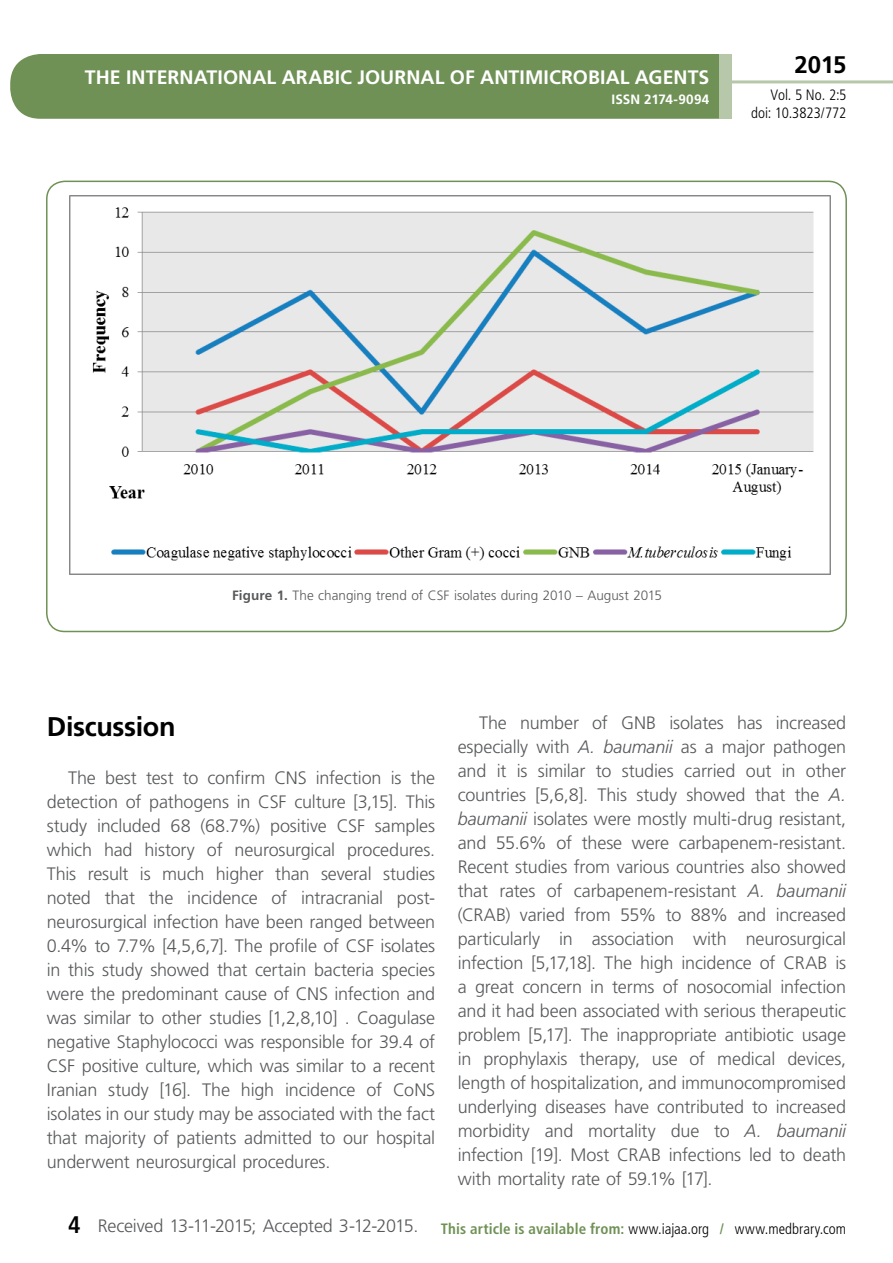
<style>
.page{position:relative;width:893px;height:1263px;background:#fff}
.page>*{position:absolute;margin:0;border:0;box-sizing:border-box;transform-origin:0 0}
.t1{font:700 27px "Frutiger LT Std";letter-spacing:-.015em;color:#000}
.t2{font:700 24px "Frutiger LT Std";color:#000}
.t3{font:700 condensed 24px "Frutiger LT Std";color:#000}
.t4{font:700 19.5px "Frutiger LT Std";color:#fff}
.t5{font:300 18px/24px "Frutiger LT Std";letter-spacing:-.01em;color:#58595b;text-align:justify}
.t6{font:300 condensed 15px/18px "Frutiger LT Std";color:#000;text-align:right}
.t7{font:300 13.5px "Frutiger LT Std";color:#58595b}
.t8{font:700 13.5px "Frutiger LT Std";letter-spacing:.015em;color:#fff}
.s1{font-weight:700}
.s2{font-style:italic}
.s3{font-weight:700;color:#6f9155}
</style>
<div class="page">
<div style="left:10px;top:54px;width:775px;height:65px;background:#6f9155;border-radius:30px"></div>
<div style="left:732px;top:0;width:161px;height:157px;background:#fff"></div>
<hr style="left:730px;top:80px;width:163px;height:3px;background:#b7c8aa">
<div style="left:719px;top:54px;width:13px;height:65px;background:#b7c8aa"></div>
<div style="left:46px;top:181px;width:801px;height:451px;border:2px solid #6f9155;border-radius:18px"></div>
<img style="left:70px;top:195px;width:761px;height:379px">
<p class="t4" style="left:85px;top:66px;width:626px">THE INTERNATIONAL ARABIC JOURNAL OF ANTI MICROBIAL AGENTS</p>
<p class="t8" style="left:612px;top:91px;width:13px">ISSN</p>
<p class="t8" style="left:644px;top:91px;width:67px">2174-9094</p>
<h2 class="t2" style="left:795px;top:50px;width:53px">2015</h2>
<p class="t6" style="left:751px;top:86px;width:97px">Vol. 5 No. 2:5 doi: 10.3823/772</p>
<p class="t7" style="left:232px;top:587px;width:431px"><span class="s1">FIGURE 1.</span> The changing trend of CSF isolates during 2010 – August 2015</p>
<h1 class="t1" style="left:47px;top:710px;width:130px">DISCUSSION</h1>
<p class="t5" style="left:47px;top:766px;width:390px;text-indent:21px">The best test to confirm CNS infection is the detection of pathogens in CSF culture [3,15]. This study included 68 (68.7%) positive CSF samples which had history of neurosurgical procedures.<br>This result is much higher than several studies noted that the incidence of intracranial post&shy;neurosurgical infection have been ranged between 0.4% to 7.7% [4,5,6,7]. The profile of CSF isolates in this study showed that certain bacteria species were the predominant cause of CNS infection and was similar to other studies [1,2,8,10] . Coagulase negative Staphylococci was responsible for 39.4 of CSF positive culture, which was similar to a recent Iranian study [16]. The high incidence of CoNS isolates in our study may be associated with the fact that majority of patients admitted to our hospital underwent neurosurgical procedures.</p>
<p class="t5" style="left:458px;top:711px;width:390px;text-indent:21px">The number of GNB isolates has increased especially with <span class="s2">A. baumanii</span> as a major pathogen and it is similar to studies carried out in other countries [5,6,8]. This study showed that the <span class="s2">A. baumanii</span> isolates were mostly multi-drug resistant, and 55.6% of these were carbapenem-resistant.<br>Recent studies from various countries also showed that rates of carbapenem-resistant <span class="s2">A. baumanii </span>(CRAB) varied from 55% to 88% and increased particularly in association with neurosurgical infection [5,17,18]. The high incidence of CRAB is a great concern in terms of nosocomial infection and it had been associated with serious therapeutic problem [5,17]. The inappropriate antibiotic usage in prophylaxis therapy, use of medical devices, length of hospitalization, and immunocompromised underlying diseases have contributed to increased morbidity and mortality due to <span class="s2">A. baumanii </span>infection [19]. Most CRAB infections led to death with mortality rate of 59.1% [17].</p>
<h2 class="t3" style="left:68px;top:1210px;width:14px">4</h2>
<p class="t6" style="left:441px;top:1219px;width:407px"><span class="s3">This article is available from:</span> www.iajaa.org <span class="s3">/</span> www.medbrary.com</p>
<p class="t5" style="left:98px;top:1214px;width:322px">Received 13-11-2015; Accepted 3-12-2015.</p>
</div>
